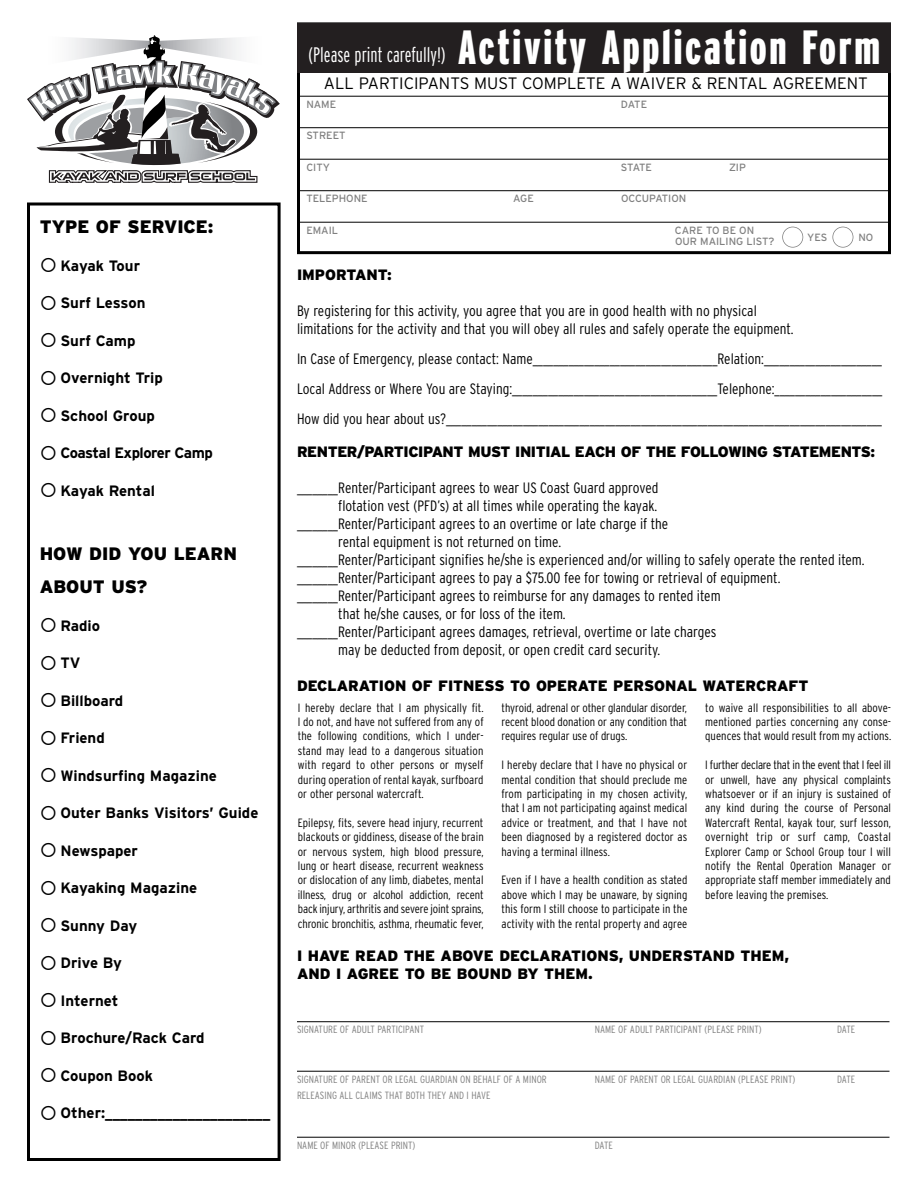
<style>
.page{position:relative;width:918px;height:1188px;background:#fff}
.page>*{position:absolute;margin:0;border:0;box-sizing:border-box;transform-origin:0 0}
.t1{font:900 extra-condensed 48px "Interstate";letter-spacing:.055em;color:#fff}
.t2{font:300 extra-condensed 21px "Interstate";color:#fff}
.t3{font:900 18px/33px "Interstate";color:#000}
.t4{font:300 16.5px "Interstate";color:#000}
.t5{font:300 condensed 15px/30px "Interstate";color:#000}
.t6{font:700 15px "Interstate";color:#000}
.t7{font:900 15px/18px "Interstate";letter-spacing:-.005em;color:#000}
.t8{font:900 15px "Interstate";letter-spacing:-.03em;color:#000}
.t9{font:700 15px "Interstate";letter-spacing:-.035em;color:#000}
.t10{font:700 15px "Interstate";letter-spacing:-.02em;color:#000}
.t11{font:300 condensed 12px/14.4px "Interstate";letter-spacing:.005em;color:#000;text-align:justify}
.t12{font:300 condensed 10.5px "Interstate";color:#808080}
.t13{font:10.5px/11.2px "Interstate";color:#808080}
</style>
<div class="page">
<div style="left:297px;top:22px;width:594px;height:232px;border:3px solid #000"></div>
<svg style="left:27px;top:35px;width:253px;height:148px"></svg>
<div style="left:297px;top:23px;width:594px;height:49px;background:#231f20"></div>
<hr style="left:297px;top:96px;width:594px;height:1px;background:#000">
<hr style="left:297px;top:127px;width:594px;height:1px;background:#000">
<hr style="left:297px;top:159px;width:594px;height:1px;background:#000">
<hr style="left:297px;top:190px;width:594px;height:1px;background:#000">
<hr style="left:297px;top:222px;width:594px;height:1px;background:#000">
<div style="left:782px;top:227px;width:21px;height:21px;border:2px solid #808080;border-radius:50%"></div>
<div style="left:832px;top:227px;width:21px;height:21px;border:2px solid #808080;border-radius:50%"></div>
<hr style="left:297px;top:1021px;width:593px;height:1px;background:#000">
<hr style="left:297px;top:1071px;width:593px;height:1px;background:#000">
<hr style="left:297px;top:1137px;width:593px;height:1px;background:#000">
<div style="left:27px;top:203px;width:254px;height:958px;border:3px solid #000"></div>
<h3 class="t3" style="left:40px;top:210px;width:175px">TYPE OF SERVICE:</h3>
<p class="t10" style="left:40px;top:257px;width:102px">○ Kayak Tour</p>
<p class="t6" style="left:40px;top:294px;width:107px">○ Surf Lesson</p>
<p class="t6" style="left:40px;top:332px;width:97px">○ Surf Camp</p>
<p class="t6" style="left:40px;top:369px;width:125px">○ Overnight Trip</p>
<p class="t6" style="left:40px;top:407px;width:117px">○ School Group</p>
<p class="t9" style="left:40px;top:444px;width:175px">○ Coastal Explorer Camp</p>
<p class="t6" style="left:40px;top:482px;width:117px">○ Kayak Rental</p>
<h3 class="t3" style="left:40px;top:537px;width:199px">HOW DID YOU LEARN<br>ABOUT US?</h3>
<p class="t6" style="left:40px;top:617px;width:62px">○ Radio</p>
<p class="t6" style="left:40px;top:654px;width:43px">○ TV</p>
<p class="t6" style="left:40px;top:692px;width:85px">○ Billboard</p>
<p class="t6" style="left:40px;top:729px;width:67px">○ Friend</p>
<p class="t6" style="left:40px;top:767px;width:179px">○ Windsurfing Magazine</p>
<p class="t6" style="left:40px;top:804px;width:220px">○ Outer Banks Visitors’ Guide</p>
<p class="t6" style="left:40px;top:842px;width:100px">○ Newspaper</p>
<p class="t6" style="left:40px;top:879px;width:159px">○ Kayaking Magazine</p>
<p class="t6" style="left:40px;top:917px;width:99px">○ Sunny Day</p>
<p class="t6" style="left:40px;top:954px;width:84px">○ Drive By</p>
<p class="t6" style="left:40px;top:992px;width:80px">○ Internet</p>
<p class="t6" style="left:40px;top:1029px;width:167px">○ Brochure/Rack Card</p>
<p class="t6" style="left:40px;top:1067px;width:115px">○ Coupon Book</p>
<p class="t6" style="left:40px;top:1104px;width:232px">○ Other:______________________</p>
<h1 class="t1" style="left:458px;top:19px;width:423px">Activity Application Form</h1>
<h3 class="t4" style="left:324px;top:74px;width:546px">ALL PARTICIPANTS MUST COMPLETE A WAIVER &amp; RENTAL AGREEMENT</h3>
<p class="t13" style="left:306px;top:99px;width:31px">NAME</p>
<p class="t13" style="left:621px;top:99px;width:28px">DATE</p>
<p class="t13" style="left:306px;top:130px;width:41px">STREET</p>
<p class="t13" style="left:306px;top:162px;width:25px">CITY</p>
<p class="t13" style="left:621px;top:162px;width:33px">STATE</p>
<p class="t13" style="left:729px;top:162px;width:18px">ZIP</p>
<p class="t13" style="left:306px;top:193px;width:63px">TELEPHONE</p>
<p class="t13" style="left:513px;top:193px;width:22px">AGE</p>
<p class="t13" style="left:621px;top:193px;width:67px">OCCUPATION</p>
<p class="t13" style="left:306px;top:225px;width:33px">EMAIL</p>
<p class="t13" style="left:675px;top:225px;width:101px">CARE TO BE ON<br>OUR MAILING LIST?</p>
<p class="t13" style="left:807px;top:232px;width:22px">YES</p>
<p class="t13" style="left:858px;top:232px;width:16px">NO</p>
<p class="t7" style="left:297px;top:266px;width:96px">IMPORTANT:</p>
<p class="t5" style="left:297px;top:302px;width:498px;line-height:18px">By registering for this activity, you agree that you are in good health with no physical limitations for the activity and that you will obey all rules and safely operate the equipment.</p>
<p class="t5" style="left:297px;top:344px;width:587px;text-align:justify">In Case of Emergency, please contact: Name____________________________________Relation:_______________________ Local Address or Where You are Staying:________________________________________Telephone:_____________________ How did you hear about us?_____________________________________________________________________________________</p>
<p class="t8" style="left:297px;top:444px;width:580px">RENTER/PARTICIPANT MUST INITIAL EACH OF THE FOLLOWING STATEMENTS:</p>
<p class="t5" style="left:297px;top:473px;width:363px">________Renter/Participant agrees to wear US Coast Guard approved</p>
<p class="t5" style="left:338px;top:491px;width:320px">flotation vest (PFD’s) at all times while operating the kayak.</p>
<p class="t5" style="left:297px;top:509px;width:373px">________Renter/Participant agrees to an overtime or late charge if the</p>
<p class="t5" style="left:338px;top:527px;width:224px">rental equipment is not returned on time.</p>
<p class="t5" style="left:297px;top:545px;width:569px">________Renter/Participant signifies he/she is experienced and/or willing to safely operate the rented item.</p>
<p class="t5" style="left:297px;top:563px;width:485px">________Renter/Participant agrees to pay a $75.00 fee for towing or retrieval of equipment.</p>
<p class="t5" style="left:297px;top:581px;width:425px">________Renter/Participant agrees to reimburse for any damages to rented item</p>
<p class="t5" style="left:338px;top:599px;width:229px">that he/she causes, or for loss of the item.</p>
<p class="t5" style="left:297px;top:617px;width:421px">________Renter/Participant agrees damages, retrieval, overtime or late charges</p>
<p class="t5" style="left:338px;top:635px;width:324px">may be deducted from deposit, or open credit card security.</p>
<p class="t7" style="left:297px;top:677px;width:513px">DECLARATION OF FITNESS TO OPERATE PERSONAL WATERCRAFT</p>
<h2 class="t2" style="left:308px;top:43px;width:139px">(Please print carefully!)</h2>
<p class="t11" style="left:298px;top:700px;width:187px">I hereby declare that I am physically fit.<br>I do not, and have not suffered from any of the following conditions, which I under&shy;stand may lead to a dangerous situation with regard to other persons or myself during operation of rental kayak, surfboard or other personal watercraft.</p>
<p class="t11" style="left:298px;top:815px;width:187px">Epilepsy, fits, severe head injury, recurrent blackouts or giddiness, disease of the brain or nervous system, high blood pressure, lung or heart disease, recurrent weakness or dislocation of any limb, diabetes, mental illness, drug or alcohol addiction, recent back injury, arthritis and severe joint sprains, chronic bronchitis, asthma, rheumatic fever,</p>
<p class="t11" style="left:502px;top:700px;width:187px">thyroid, adrenal or other glandular disorder, recent blood donation or any condition that requires regular use of drugs.</p>
<p class="t11" style="left:502px;top:758px;width:187px">I hereby declare that I have no physical or mental condition that should preclude me from participating in my chosen activity, that I am not participating against medical advice or treatment, and that I have not been diagnosed by a registered doctor as having a terminal illness.</p>
<p class="t11" style="left:502px;top:873px;width:187px">Even if I have a health condition as stated above which I may be unaware, by signing this form I still choose to participate in the activity with the rental property and agree</p>
<p class="t11" style="left:705px;top:700px;width:187px">to waive all responsibilities to all above&shy;mentioned parties concerning any conse&shy;quences that would result from my actions.</p>
<p class="t11" style="left:705px;top:758px;width:187px">I further declare that in the event that I feel ill or unwell, have any physical complaints whatsoever or if an injury is sustained of any kind during the course of Personal Watercraft Rental, kayak tour, surf lesson, overnight trip or surf camp, Coastal Explorer Camp or School Group tour I will notify the Rental Operation Manager or appropriate staff member immediately and before leaving the premises.</p>
<p class="t7" style="left:297px;top:947px;width:494px">I HAVE READ THE ABOVE DECLARATIONS, UNDERSTAND THEM,<br>AND I AGREE TO BE BOUND BY THEM.</p>
<p class="t12" style="left:297px;top:1024px;width:129px">SIGNATURE OF ADULT PARTICIPANT</p>
<p class="t12" style="left:595px;top:1024px;width:168px">NAME OF ADULT PARTICIPANT (PLEASE PRINT)</p>
<p class="t12" style="left:837px;top:1024px;width:20px">DATE</p>
<p class="t12" style="left:297px;top:1073px;width:251px">SIGNATURE OF PARENT OR LEGAL GUARDIAN ON BEHALF OF A MINOR</p>
<p class="t12" style="left:595px;top:1073px;width:202px">NAME OF PARENT OR LEGAL GUARDIAN (PLEASE PRINT)</p>
<p class="t12" style="left:837px;top:1073px;width:20px">DATE</p>
<p class="t12" style="left:297px;top:1090px;width:195px">RELEASING ALL CLAIMS THAT BOTH THEY AND I HAVE</p>
<p class="t12" style="left:297px;top:1139px;width:120px">NAME OF MINOR (PLEASE PRINT)</p>
<p class="t12" style="left:595px;top:1139px;width:20px">DATE</p>
</div>
